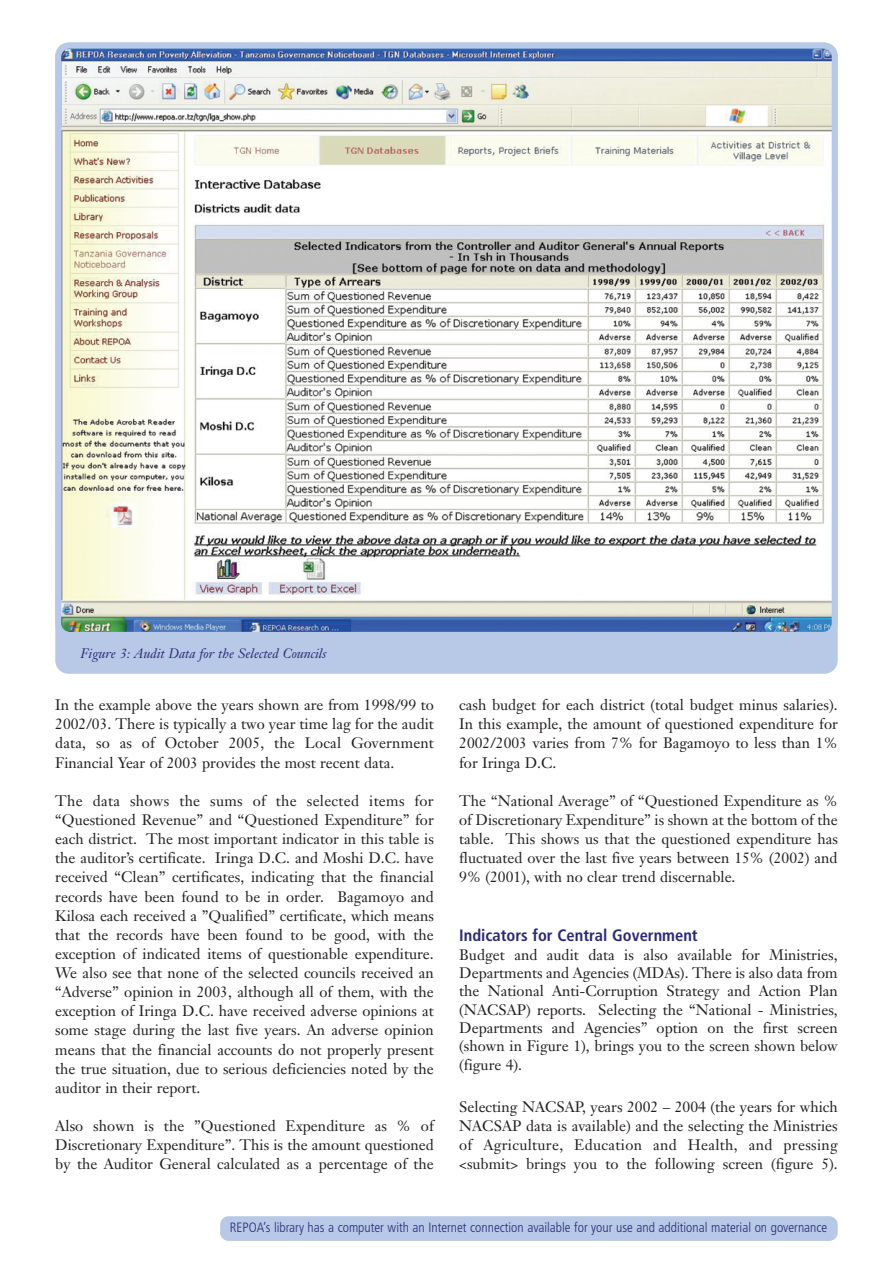
<style>
.page{position:relative;width:893px;height:1263px;background:#fff}
.page>*{position:absolute;margin:0;border:0;box-sizing:border-box;transform-origin:0 0}
.t1{font:700 condensed 16.5px "Frutiger";color:#2b2a78}
.t2{font:15px/19.2px "Janson Text";color:#231f20;text-align:justify}
.t3{font:300 condensed 13.5px "Frutiger";color:#2b2a78}
.t4{font:italic 13.5px "Janson Text";color:#2b2a78}
</style>
<div class="page">
<div style="left:55px;top:638px;width:783px;height:36px;background:#b8c9e7"></div>
<svg style="left:55px;top:43px;width:783px;height:595px"></svg>
<div style="left:220px;top:1216px;width:618px;height:25px;background:#b8c9e7;border-radius:9px"></div>
<p class="t4" style="left:81px;top:648px;width:247px">Figure 3: Audit Data for the Selected Councils</p>
<p class="t2" style="left:55px;top:697px;width:380px">In the example above the years shown are from 1998/99 to 2002/03. There is typically a two year time lag for the audit data, so as of October 2005, the Local Government Financial Year of 2003 provides the most recent data.</p>
<p class="t2" style="left:55px;top:792px;width:380px">The data shows the sums of the selected items for “Questioned Revenue” and “Questioned Expenditure” for each district. The most important indicator in this table is the auditor’s certificate. Iringa D.C. and Moshi D.C. have received “Clean” certificates, indicating that the financial records have been found to be in order. Bagamoyo and Kilosa each received a ”Qualified” certificate, which means that the records have been found to be good, with the exception of indicated items of questionable expenditure.<br>We also see that none of the selected councils received an “Adverse” opinion in 2003, although all of them, with the exception of Iringa D.C. have received adverse opinions at some stage during the last five years. An adverse opinion means that the financial accounts do not properly present the true situation, due to serious deficiencies noted by the auditor in their report.</p>
<p class="t2" style="left:55px;top:1118px;width:380px">Also shown is the ”Questioned Expenditure as % of Discretionary Expenditure”. This is the amount questioned by the Auditor General calculated as a percentage of the</p>
<p class="t2" style="left:459px;top:697px;width:380px">cash budget for each district (total budget minus salaries).<br>In this example, the amount of questioned expenditure for 2002/2003 varies from 7% for Bagamoyo to less than 1% for Iringa D.C.</p>
<p class="t2" style="left:459px;top:793px;width:380px">The “National Average” of “Questioned Expenditure as % of Discretionary Expenditure” is shown at the bottom of the table. This shows us that the questioned expenditure has fluctuated over the last five years between 15% (2002) and 9% (2001), with no clear trend discernable.</p>
<p class="t1" style="left:459px;top:928px;width:240px">Indicators for Central Government</p>
<p class="t2" style="left:459px;top:947px;width:380px;line-height:18.3px">Budget and audit data is also available for Ministries, Departments and Agencies (MDAs). There is also data from the National Anti-Corruption Strategy and Action Plan (NACSAP) reports. Selecting the “National - Ministries, Departments and Agencies” option on the first screen (shown in Figure 1), brings you to the screen shown below (figure 4).</p>
<p class="t2" style="left:459px;top:1099px;width:380px">Selecting NACSAP, years 2002 – 2004 (the years for which NACSAP data is available) and the selecting the Ministries of Agriculture, Education and Health, and pressing &lt;submit&gt; brings you to the following screen (figure 5).</p>
<p class="t3" style="left:230px;top:1222px;width:599px">REPOA’s library has a computer with an Internet connection available for your use and additional material on governance</p>
</div>
